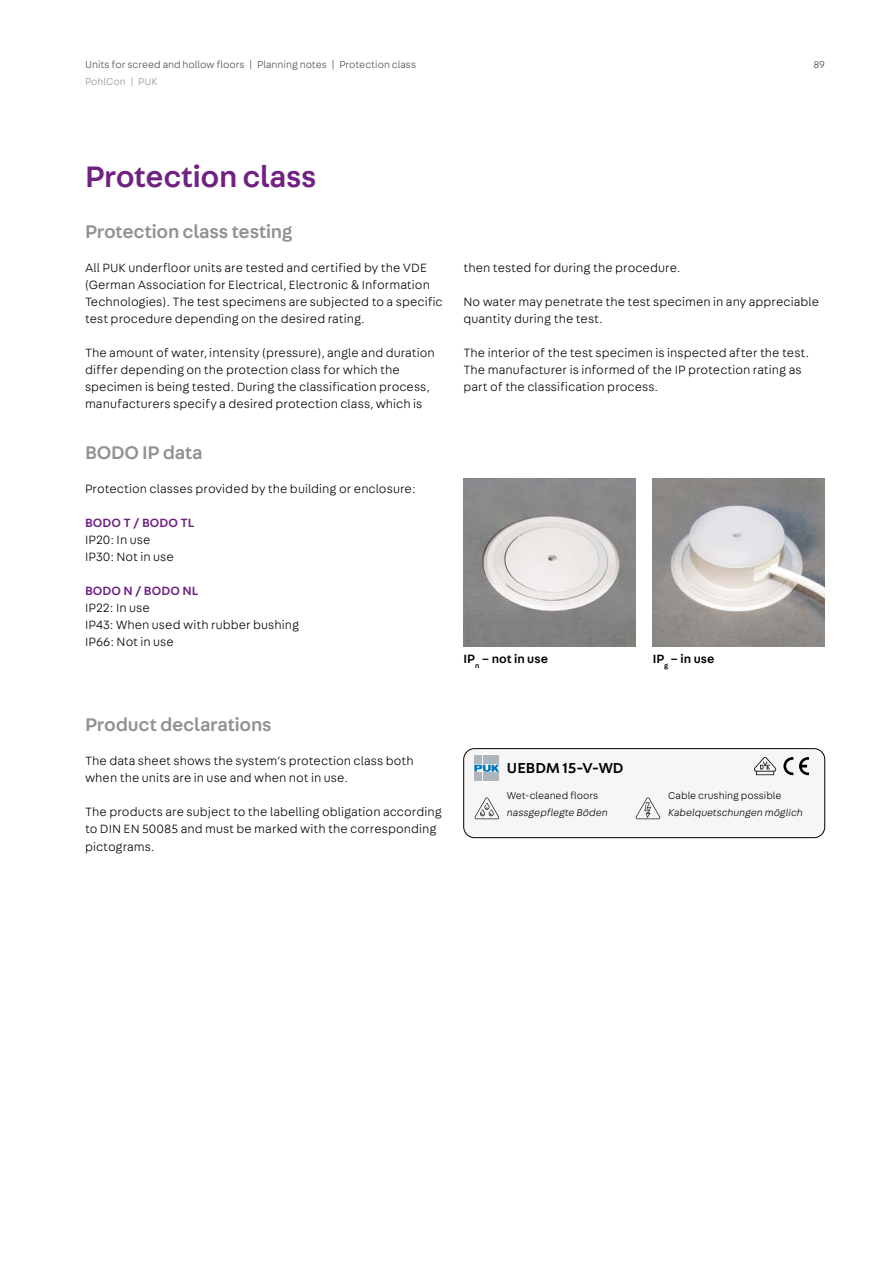
<style>
.page{position:relative;width:893px;height:1263px;background:#fff}
.page>*{position:absolute;margin:0;border:0;box-sizing:border-box;transform-origin:0 0}
.t1{font:500 31.5px "Fabriga";letter-spacing:-.01em;color:#702283}
.t2{font:500 19.5px "Fabriga";letter-spacing:-.01em;color:#929292}
.t3{font:500 15.3px "Fabriga";letter-spacing:.005em;color:#000}
.t4{font:300 12.75px/17px "Fabriga";letter-spacing:.005em;color:#000}
.t5{font:500 12.75px "Fabriga";letter-spacing:.005em;color:#702283}
.t6{font:500 12.75px "Fabriga";letter-spacing:.005em;color:#000}
.t7{font:300 10.5px "Fabriga";color:#4a4a49}
.t8{font:italic 300 10.5px "Fabriga";color:#000}
.t9{font:300 10.5px "Fabriga";color:#000}
.t10{font:300 10.5px "Fabriga";color:#929292}
</style>
<div class="page">
<img style="left:463px;top:478px;width:173px;height:168px">
<img style="left:653px;top:478px;width:172px;height:168px">
<div style="left:464px;top:749px;width:361px;height:89px;background:#f6f6f6;border-radius:11px"></div>
<div style="left:463px;top:748px;width:362px;height:90px;border:1px solid #000;border-radius:11px"></div>
<div style="left:474px;top:756px;width:8px;height:8px;background:#adb6bc"></div>
<div style="left:474px;top:772px;width:8px;height:9px;background:#adb6bc"></div>
<div style="left:491px;top:756px;width:8px;height:8px;background:#adb6bc"></div>
<div style="left:491px;top:772px;width:8px;height:9px;background:#adb6bc"></div>
<div style="left:483px;top:756px;width:8px;height:8px;background:#adb6bc"></div>
<div style="left:483px;top:772px;width:8px;height:9px;background:#adb6bc"></div>
<svg style="left:474px;top:765px;width:25px;height:7px"></svg>
<svg style="left:754px;top:757px;width:22px;height:18px"></svg>
<svg style="left:475px;top:797px;width:24px;height:22px"></svg>
<svg style="left:636px;top:797px;width:24px;height:22px"></svg>
<svg style="left:783px;top:757px;width:10px;height:18px"></svg>
<svg style="left:799px;top:757px;width:10px;height:18px"></svg>
<p class="t7" style="left:85px;top:58px;width:333px">Units for screed and hollow floors | Planning notes | Protection class</p>
<p class="t10" style="left:85px;top:75px;width:74px">PohlCon | PUK</p>
<p class="t7" style="left:813px;top:58px;width:13px">89</p>
<h1 class="t1" style="left:85px;top:155px;width:233px">Protection class</h1>
<h2 class="t2" style="left:85px;top:218px;width:209px">Protection class testing</h2>
<p class="t4" style="left:85px;top:259px;width:359px">All PUK underfloor units are tested and certified by the VDE (German Association for Electrical, Electronic &amp; Information Technologies). The test specimens are subjected to a specific test procedure depending on the desired rating.</p>
<p class="t4" style="left:85px;top:344px;width:351px">The amount of water, intensity (pressure), angle and duration differ depending on the protection class for which the specimen is being tested. During the classification process, manufacturers specify a desired protection class, which is</p>
<h2 class="t2" style="left:85px;top:440px;width:119px">BODO IP data</h2>
<p class="t4" style="left:85px;top:480px;width:332px">Protection classes provided by the building or enclosure:</p>
<p class="t5" style="left:85px;top:514px;width:111px">BODO T / BODO TL</p>
<p class="t4" style="left:85px;top:531px;width:90px">IP20: In use<br>IP30: Not in use</p>
<p class="t5" style="left:85px;top:582px;width:115px">BODO N / BODO NL</p>
<p class="t4" style="left:85px;top:599px;width:216px">IP22: In use<br>IP43: When used with rubber bushing<br>IP66: Not in use</p>
<h2 class="t2" style="left:85px;top:712px;width:188px">Product declarations</h2>
<p class="t4" style="left:85px;top:752px;width:330px">The data sheet shows the system’s protection class both when the units are in use and when not in use.</p>
<p class="t4" style="left:85px;top:803px;width:358px">The products are subject to the labelling obligation according to DIN EN 50085 and must be marked with the corresponding pictograms.</p>
<p class="t4" style="left:463px;top:259px;width:219px">then tested for during the procedure.</p>
<p class="t4" style="left:463px;top:293px;width:357px">No water may penetrate the test specimen in any appreciable quantity during the test.</p>
<p class="t4" style="left:463px;top:344px;width:347px">The interior of the test specimen is inspected after the test.<br>The manufacturer is informed of the IP protection rating as part of the classification process.</p>
<p class="t6" style="left:463px;top:650px;width:86px">IP<sub>n</sub> – not in use</p>
<p class="t6" style="left:653px;top:650px;width:63px">IP<sub>g</sub> – in use</p>
<p class="t3" style="left:507px;top:758px;width:118px">UEBDM 15-V-WD</p>
<p class="t9" style="left:507px;top:789px;width:93px">Wet-cleaned floors</p>
<p class="t8" style="left:507px;top:806px;width:102px">nassgepflegte Böden</p>
<p class="t9" style="left:668px;top:789px;width:115px">Cable crushing possible</p>
<p class="t8" style="left:668px;top:806px;width:136px">Kabelquetschungen möglich</p>
</div>
